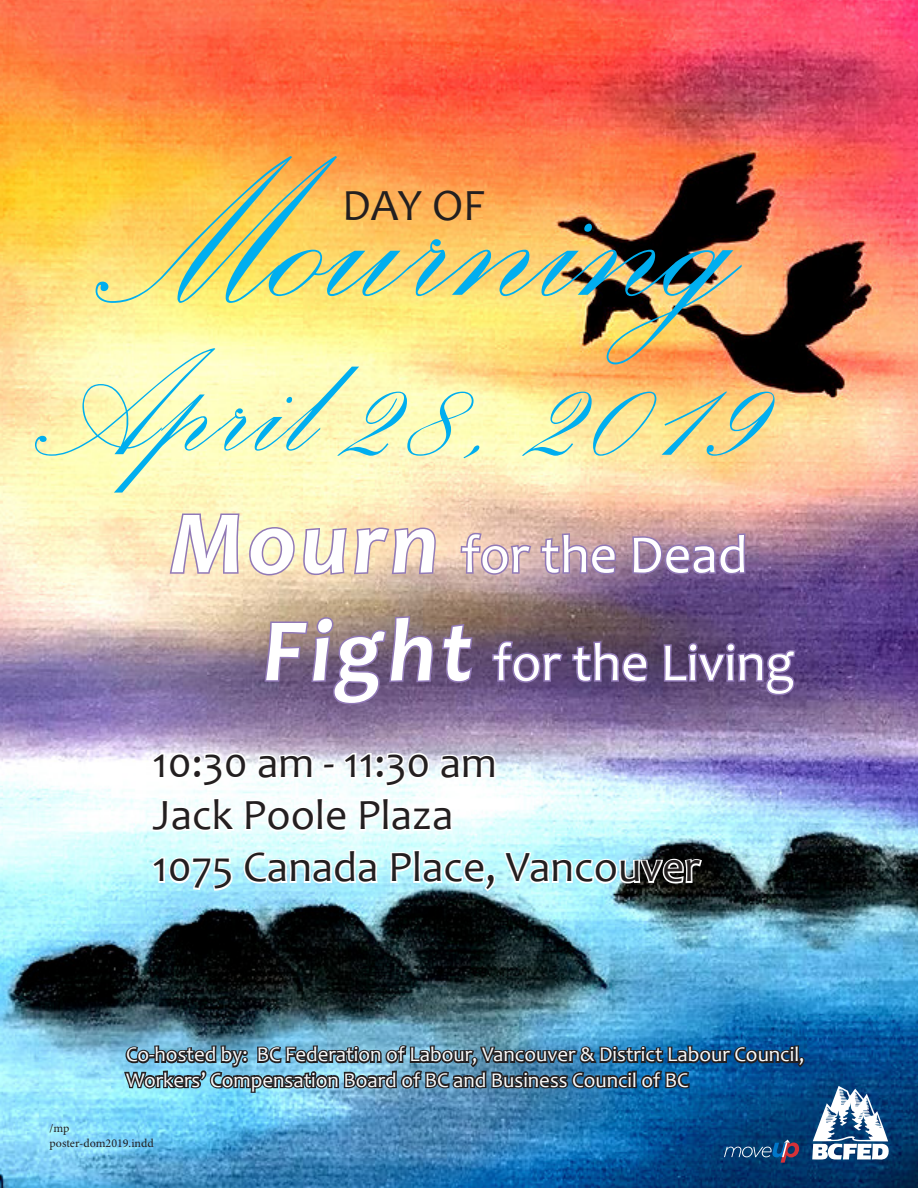
<style>
.page{position:relative;width:918px;height:1188px;background:#fff}
.page>*{position:absolute;margin:0;border:0;box-sizing:border-box;transform-origin:0 0}
.t1{font:262.5px "Palace Script";color:#00aeef}
.t2{font:195px "Palace Script";color:#00aeef}
.t3{font:54px "Candara";color:#fff}
.t4{font:45px "Candara";color:#231f20}
.t5{font:43.5px "Candara";color:#231f20}
.t6{font:21px/25.2px "Candara";color:#fafafa}
.t7{font:12px/14.4px "Minion Pro";color:#231f20}
.s1{font-weight:700;font-style:italic;font-size:90px}
</style>
<div class="page">
<img style="left:0;top:0;width:918px;height:1188px">
<svg style="left:169px;top:512px;width:72px;height:63px;background:#dccdc0"></svg>
<svg style="left:248px;top:526px;width:48px;height:51px;background:#dfd2c0"></svg>
<svg style="left:302px;top:526px;width:135px;height:51px;background:#dbc4b7"></svg>
<svg style="left:459px;top:531px;width:74px;height:45px;background:#cbadb6"></svg>
<svg style="left:539px;top:532px;width:79px;height:44px;background:#b091ab"></svg>
<svg style="left:631px;top:532px;width:116px;height:45px;background:#9779a4"></svg>
<svg style="left:263px;top:615px;width:211px;height:91px;background:#806a87"></svg>
<svg style="left:490px;top:639px;width:159px;height:45px;background:#6a5581"></svg>
<svg style="left:662px;top:641px;width:135px;height:56px;background:#6a5488"></svg>
<svg style="left:150px;top:751px;width:99px;height:38px"></svg>
<svg style="left:256px;top:752px;width:58px;height:29px"></svg>
<svg style="left:342px;top:751px;width:89px;height:38px"></svg>
<svg style="left:438px;top:752px;width:59px;height:29px"></svg>
<svg style="left:150px;top:796px;width:86px;height:37px"></svg>
<svg style="left:243px;top:796px;width:105px;height:37px"></svg>
<svg style="left:358px;top:796px;width:96px;height:37px"></svg>
<svg style="left:150px;top:856px;width:84px;height:36px"></svg>
<svg style="left:242px;top:848px;width:138px;height:38px"></svg>
<svg style="left:389px;top:848px;width:108px;height:46px"></svg>
<svg style="left:503px;top:851px;width:201px;height:35px"></svg>
<img style="left:123px;top:1044px;width:766px;height:119px">
<p class="t1" style="left:87px;top:60px;width:655px">Mourning</p>
<p class="t4" style="left:342px;top:178px;width:145px">DAY OF</p>
<p class="t2" style="left:28px;top:275px;width:751px">April 28, 2019</p>
<p class="t3" style="left:170px;top:521px;width:579px"><span class="s1">Mourn</span> for the Dead</p>
<p class="t3" style="left:262px;top:629px;width:534px"><span class="s1">Fight</span> for the Living</p>
<p class="t5" style="left:153px;top:736px;width:346px">10:30 am - 11:30 am</p>
<p class="t5" style="left:153px;top:788px;width:302px">Jack Poole Plaza</p>
<p class="t5" style="left:153px;top:840px;width:549px">1075 Canada Place, Vancouver</p>
<p class="t6" style="left:126px;top:1042px;width:680px">Co-hosted by: BC Federation of Labour, Vancouver &amp; District Labour Council,<br>Workers’ Compensation Board of BC and Business Council of BC</p>
<p class="t7" style="left:50px;top:1121px;width:106px">/mp poster-dom2019.indd</p>
</div>
